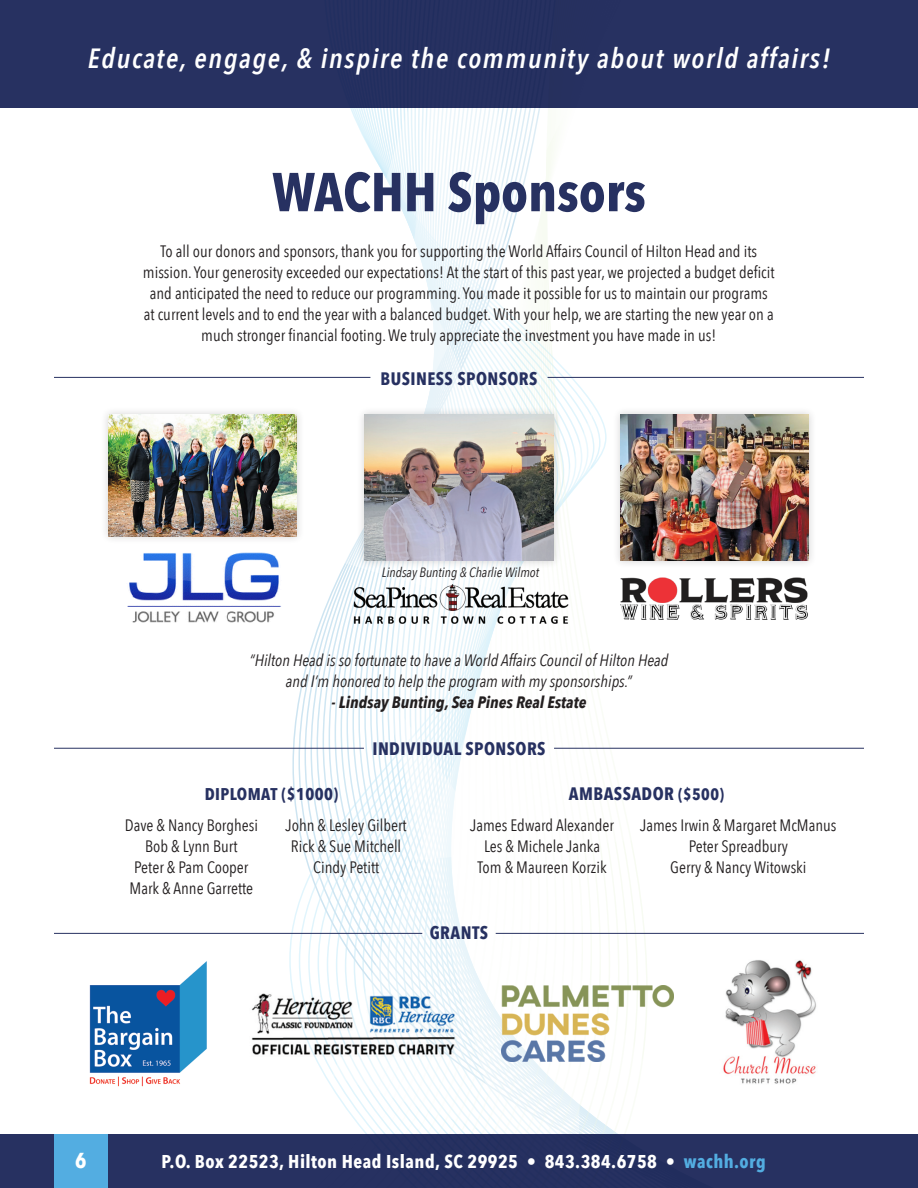
<style>
.page{position:relative;width:918px;height:1188px;background:#fff}
.page>*{position:absolute;margin:0;border:0;box-sizing:border-box;transform-origin:0 0}
.t1{font:700 54.15px "Avenir Next Condensed";color:#273161}
.t2{font:italic 600 27.75px "Avenir Next Condensed";letter-spacing:.06em;color:#fff}
.t3{font:700 21.6px "Avenir Next Condensed";color:#fff}
.t4{font:700 18.45px "Avenir Next Condensed";letter-spacing:.025em;color:#fff}
.t5{font:700 18px "Avenir Next Condensed";letter-spacing:.025em;color:#273161}
.t6{font:700 16.95px "Avenir Next Condensed";letter-spacing:.025em;color:#273161}
.t7{font:16.5px/21px "Avenir Next Condensed";color:#231f20;text-align:center}
.t8{font:italic 16.5px/21px "Avenir Next Condensed";color:#231f20;text-align:center}
.t9{font:italic 700 16.5px "Avenir Next Condensed";color:#231f20}
.t10{font:italic 13.5px "Avenir Next Condensed";color:#231f20}
.s1{font-size:16.5px}
.s2{color:#53ade1}
</style>
<div class="page">
<svg style="left:272px;top:615px;width:60px;height:473px"></svg>
<svg style="left:592px;top:747px;width:151px;height:387px"></svg>
<svg style="left:332px;top:615px;width:260px;height:519px"></svg>
<svg style="left:362px;top:149px;width:310px;height:712px"></svg>
<svg style="left:271px;top:108px;width:252px;height:507px"></svg>
<div style="left:0;top:1134px;width:918px;height:54px;background:#273161"></div>
<div style="left:54px;top:1134px;width:54px;height:54px;background:#53ade1"></div>
<div style="left:0;top:0;width:918px;height:108px;background:#273161"></div>
<img style="left:89px;top:961px;width:118px;height:125px">
<img style="left:502px;top:985px;width:171px;height:77px">
<img style="left:714px;top:954px;width:102px;height:138px">
<img style="left:251px;top:990px;width:208px;height:66px">
<div style="left:356px;top:406px;width:206px;height:163px;background:#231f20;opacity:.2"></div>
<img style="left:364px;top:415px;width:190px;height:146px">
<img style="left:127px;top:545px;width:171px;height:101px">
<div style="left:100px;top:406px;width:205px;height:139px;background:#231f20;opacity:.2"></div>
<img style="left:108px;top:415px;width:189px;height:121px">
<div style="left:612px;top:406px;width:205px;height:163px;background:#231f20;opacity:.2"></div>
<img style="left:621px;top:415px;width:187px;height:146px">
<img style="left:344px;top:564px;width:230px;height:63px">
<img style="left:620px;top:575px;width:188px;height:48px">
<hr style="left:54px;top:377px;width:316px;height:1px;background:#273161">
<hr style="left:548px;top:377px;width:316px;height:1px;background:#273161">
<hr style="left:54px;top:933px;width:368px;height:1px;background:#273161">
<hr style="left:496px;top:933px;width:368px;height:1px;background:#273161">
<hr style="left:54px;top:748px;width:310px;height:1px;background:#273161">
<hr style="left:554px;top:748px;width:310px;height:1px;background:#273161">
<p class="t2" style="left:88px;top:41px;width:744px">Educate, engage, &amp; inspire the community about world affairs!</p>
<p class="t1" style="left:272px;top:159px;width:375px">WACHH Sponsors</p>
<p class="t7" style="left:143px;top:240px;width:633px">To all our donors and sponsors, thank you for supporting the World Affairs Council of Hilton Head and its mission. Your generosity exceeded our expectations! At the start of this past year, we projected a budget deficit and anticipated the need to reduce our programming. You made it possible for us to maintain our programs at current levels and to end the year with a balanced budget. With your help, we are starting the new year on a much stronger financial footing. We truly appreciate the investment you have made in us!</p>
<p class="t5" style="left:381px;top:367px;width:158px">BUSINESS SPONSORS</p>
<p class="t10" style="left:382px;top:564px;width:159px">Lindsay Bunting &amp; Charlie Wilmot</p>
<p class="t8" style="left:250px;top:650px;width:420px">“Hilton Head is so fortunate to have a World Affairs Council of Hilton Head and I’m honored to help the program with my sponsorships.”</p>
<p class="t9" style="left:332px;top:692px;width:256px">- Lindsay Bunting, Sea Pines Real Estate</p>
<p class="t5" style="left:372px;top:738px;width:175px">INDIVIDUAL SPONSORS</p>
<p class="t6" style="left:205px;top:784px;width:135px">DIPLOMAT ($1000)</p>
<p class="t5" style="left:569px;top:783px;width:157px">AMBASSADOR <span class="s1">($500)</span></p>
<p class="t7" style="left:125px;top:814px;width:135px">Dave &amp; Nancy Borghesi</p>
<p class="t7" style="left:145px;top:835px;width:94px">Bob &amp; Lynn Burt</p>
<p class="t7" style="left:134px;top:856px;width:116px">Peter &amp; Pam Cooper</p>
<p class="t7" style="left:130px;top:877px;width:125px">Mark &amp; Anne Garrette</p>
<p class="t7" style="left:286px;top:814px;width:123px">John &amp; Lesley Gilbert</p>
<p class="t7" style="left:291px;top:835px;width:112px">Rick &amp; Sue Mitchell</p>
<p class="t7" style="left:313px;top:856px;width:67px">Cindy Petitt</p>
<p class="t7" style="left:470px;top:814px;width:145px">James Edward Alexander</p>
<p class="t7" style="left:484px;top:835px;width:117px">Les &amp; Michele Janka</p>
<p class="t7" style="left:478px;top:856px;width:131px">Tom &amp; Maureen Korzik</p>
<p class="t7" style="left:640px;top:814px;width:198px">James Irwin &amp; Margaret McManus</p>
<p class="t7" style="left:689px;top:835px;width:101px">Peter Spreadbury</p>
<p class="t7" style="left:670px;top:856px;width:138px">Gerry &amp; Nancy Witowski</p>
<p class="t5" style="left:430px;top:922px;width:60px">GRANTS</p>
<p class="t3" style="left:75px;top:1147px;width:13px">6</p>
<p class="t4" style="left:162px;top:1150px;width:606px">P.O. Box 22523, Hilton Head Island, SC 29925 • 843.384.6758 • <span class="s2">wachh.org</span></p>
</div>
